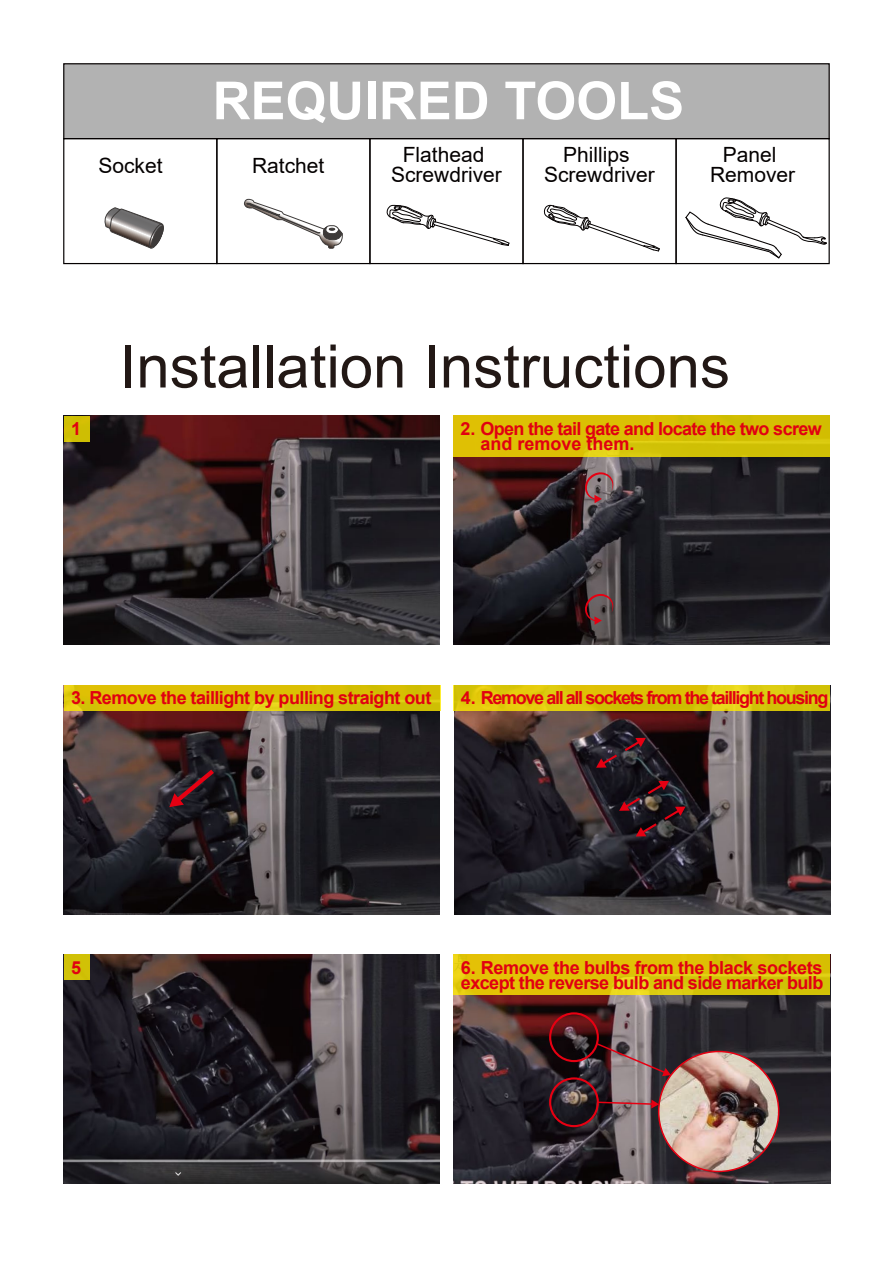
<style>
.page{position:relative;width:893px;height:1263px;background:#fff}
.page>*{position:absolute;margin:0;border:0;box-sizing:border-box;transform-origin:0 0}
.t1{font:60px "Arial";color:#221815}
.t2{font:700 52.5px "Arial";color:#fff}
.t3{font:21px/19.5px "Arial";color:#040000;text-align:center}
.t4{font:700 18px/15.6px "Arial";letter-spacing:-.03em;color:#e10011}
.t5{font:700 18px "Arial";letter-spacing:-.075em;color:#e10011}
</style>
<div class="page">
<div style="left:63px;top:63px;width:767px;height:76px;background:#b2b2b2;border:1px solid #040000"></div>
<div style="left:63px;top:138px;width:154px;height:126px;border:1px solid #040000"></div>
<div style="left:216px;top:138px;width:155px;height:126px;border:1px solid #040000"></div>
<div style="left:369px;top:138px;width:155px;height:126px;border:1px solid #040000"></div>
<div style="left:522px;top:138px;width:155px;height:126px;border:1px solid #040000"></div>
<div style="left:675px;top:138px;width:155px;height:126px;border:1px solid #040000"></div>
<svg style="left:104px;top:207px;width:60px;height:42px"></svg>
<svg style="left:244px;top:198px;width:99px;height:51px"></svg>
<svg style="left:543px;top:204px;width:117px;height:48px"></svg>
<svg style="left:386px;top:205px;width:124px;height:41px"></svg>
<svg style="left:685px;top:197px;width:142px;height:62px"></svg>
<img style="left:454px;top:457px;width:375px;height:188px">
<img style="left:64px;top:416px;width:375px;height:229px">
<div style="left:64px;top:416px;width:25px;height:25px;background:#cfbe03"></div>
<svg style="left:453px;top:416px;width:377px;height:41px;background:#d8c004"></svg>
<svg style="left:585px;top:472px;width:28px;height:31px"></svg>
<svg style="left:585px;top:594px;width:28px;height:31px"></svg>
<img style="left:64px;top:711px;width:375px;height:203px">
<img style="left:454px;top:711px;width:376px;height:203px">
<svg style="left:454px;top:685px;width:376px;height:26px;background:#dbc60a"></svg>
<svg style="left:64px;top:685px;width:376px;height:26px;background:#dac105"></svg>
<svg style="left:596px;top:738px;width:50px;height:30px"></svg>
<svg style="left:619px;top:781px;width:67px;height:55px;background:#331d24"></svg>
<svg style="left:169px;top:765px;width:50px;height:42px;background:#3b1a22"></svg>
<img style="left:454px;top:995px;width:376px;height:189px">
<img style="left:64px;top:955px;width:375px;height:229px">
<svg style="left:454px;top:955px;width:376px;height:40px;background:#ddc207"></svg>
<div style="left:64px;top:955px;width:25px;height:25px;background:#d1c107"></div>
<div style="left:549px;top:1012px;width:50px;height:50px;border:2px solid #e60012;border-radius:50%"></div>
<div style="left:549px;top:1077px;width:50px;height:50px;border:2px solid #e60012;border-radius:50%"></div>
<img style="left:659px;top:1051px;width:120px;height:120px;border-radius:60px">
<div style="left:658px;top:1051px;width:121px;height:121px;border:2px solid #e60012;border-radius:50%"></div>
<svg style="left:596px;top:1042px;width:75px;height:34px;background:#685156"></svg>
<svg style="left:596px;top:1099px;width:63px;height:9px"></svg>
<h2 class="t2" style="left:213px;top:64px;width:473px">REQUIRED TOOLS</h2>
<p class="t3" style="left:98px;top:156px;width:66px">Socket</p>
<p class="t3" style="left:252px;top:156px;width:74px">Ratchet</p>
<p class="t3" style="left:391px;top:145px;width:112px">Flathead<br>Screwdriver</p>
<p class="t3" style="left:544px;top:145px;width:112px">Phillips<br>Screwdriver</p>
<p class="t3" style="left:710px;top:145px;width:87px">Panel<br>Remover</p>
<h1 class="t1" style="left:120px;top:325px;width:612px">Installation Instructions</h1>
<p class="t4" style="left:71px;top:421px;width:12px">1</p>
<p class="t4" style="left:481px;top:421px;width:343px;text-indent:-20px">2. Open the tail gate and locate the two screw and remove them.</p>
<p class="t4" style="left:71px;top:690px;width:362px">3. Remove the taillight by pulling straight out</p>
<p class="t5" style="left:461px;top:685px;width:369px">4. Remove all all sockets from the taillight housing</p>
<p class="t4" style="left:71px;top:960px;width:12px">5</p>
<p class="t4" style="left:454px;top:960px;width:371px;text-align:center"><sup>是</sup>6. Remove the bulbs from the black sockets except the reverse bulb and side marker bulb</p>
</div>
